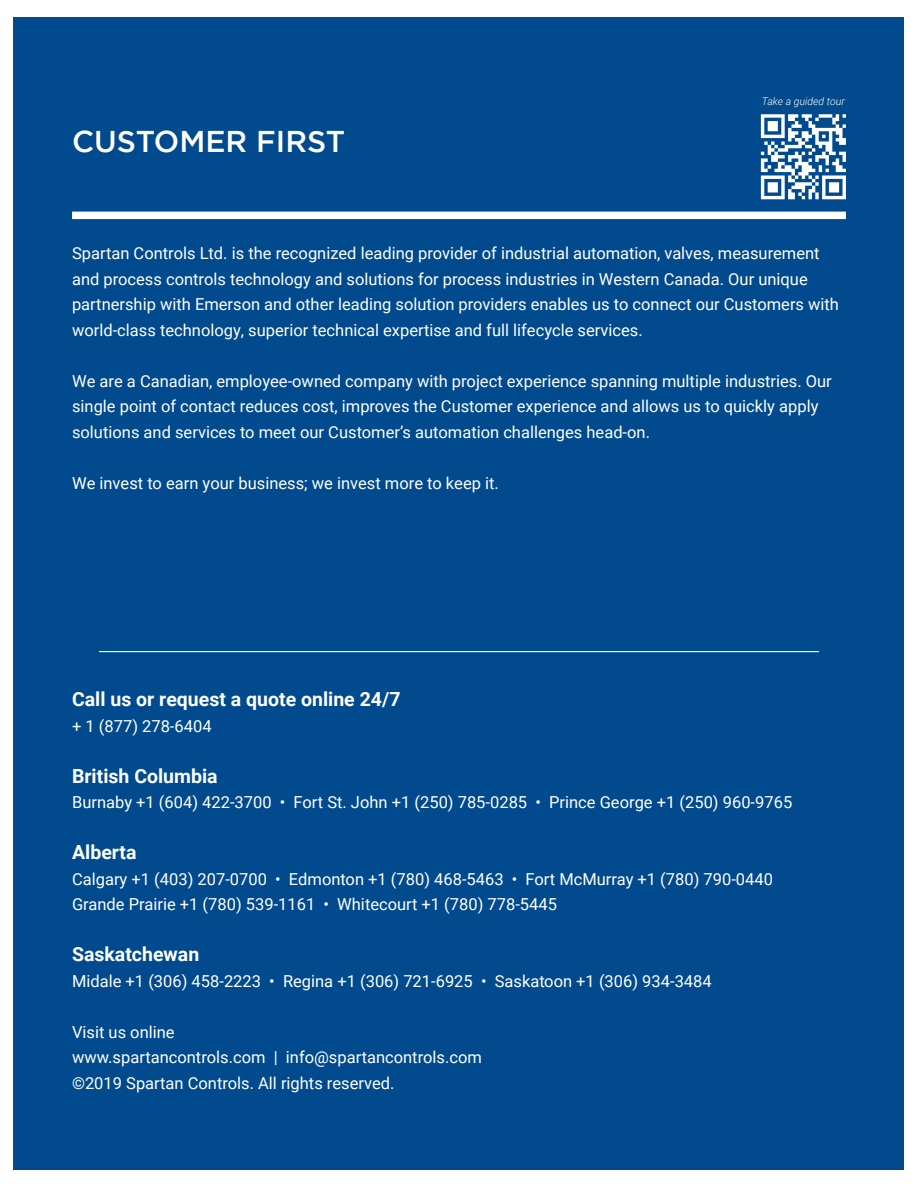
<style>
.page{position:relative;width:918px;height:1188px;background:#fff}
.page>*{position:absolute;margin:0;border:0;box-sizing:border-box;transform-origin:0 0}
.Body_Content{font:500 30px "Gotham";color:#fff}
.Body_Content-2{font:700 19.5px "Roboto";color:#fff}
.Body_Content-3{font:16.5px/25.5px "Roboto";color:#fff}
.t1{font:italic 300 10.5px "Roboto";color:#fff}
</style>
<div class="page">
<div style="left:14px;top:18px;width:890px;height:1152px;background:#004a8d"></div>
<hr style="left:99px;top:651px;width:720px;height:1px;background:#fff">
<svg style="left:761px;top:114px;width:85px;height:85px"></svg>
<div style="left:72px;top:212px;width:774px;height:7px;background:#fff"></div>
<p class="Body_Content" style="left:72px;top:124px;width:275px">CUSTOMER FIRST</p>
<p class="t1" style="left:762px;top:94px;width:85px">Take a guided tour</p>
<p class="Body_Content-3" style="left:72px;top:240px;width:769px">Spartan Controls Ltd. is the recognized leading provider of industrial automation, valves, measurement and process controls technology and solutions for process industries in Western Canada. Our unique partnership with Emerson and other leading solution providers enables us to connect our Customers with world-class technology, superior technical expertise and full lifecycle services.</p>
<p class="Body_Content-3" style="left:72px;top:368px;width:761px">We are a Canadian, employee-owned company with project experience spanning multiple industries. Our single point of contact reduces cost, improves the Customer experience and allows us to quickly apply solutions and services to meet our Customer’s automation challenges head-on.</p>
<p class="Body_Content-3" style="left:72px;top:470px;width:428px">We invest to earn your business; we invest more to keep it.</p>
<p class="Body_Content-2" style="left:72px;top:686px;width:330px">Call us or request a quote online 24/7</p>
<p class="Body_Content-3" style="left:72px;top:713px;width:141px">+ 1 (877) 278-6404</p>
<p class="Body_Content-2" style="left:72px;top:762px;width:147px">British Columbia</p>
<p class="Body_Content-3" style="left:72px;top:789px;width:722px">Burnaby +1 (604) 422-3700 • Fort St. John +1 (250) 785-0285 • Prince George +1 (250) 960-9765</p>
<p class="Body_Content-2" style="left:72px;top:839px;width:66px">Alberta</p>
<p class="Body_Content-3" style="left:72px;top:866px;width:703px">Calgary +1 (403) 207-0700 • Edmonton +1 (780) 468-5463 • Fort McMurray +1 (780) 790-0440</p>
<p class="Body_Content-3" style="left:72px;top:891px;width:486px">Grande Prairie +1 (780) 539-1161 • Whitecourt +1 (780) 778-5445</p>
<p class="Body_Content-2" style="left:72px;top:941px;width:129px">Saskatchewan</p>
<p class="Body_Content-3" style="left:72px;top:968px;width:641px">Midale +1 (306) 458-2223 • Regina +1 (306) 721-6925 • Saskatoon +1 (306) 934-3484</p>
<p class="Body_Content-3" style="left:72px;top:1019px;width:104px">Visit us online</p>
<p class="Body_Content-3" style="left:72px;top:1044px;width:411px">www.spartancontrols.com | info@spartancontrols.com</p>
<p class="Body_Content-3" style="left:72px;top:1070px;width:324px">©2019 Spartan Controls. All rights reserved.</p>
</div>
